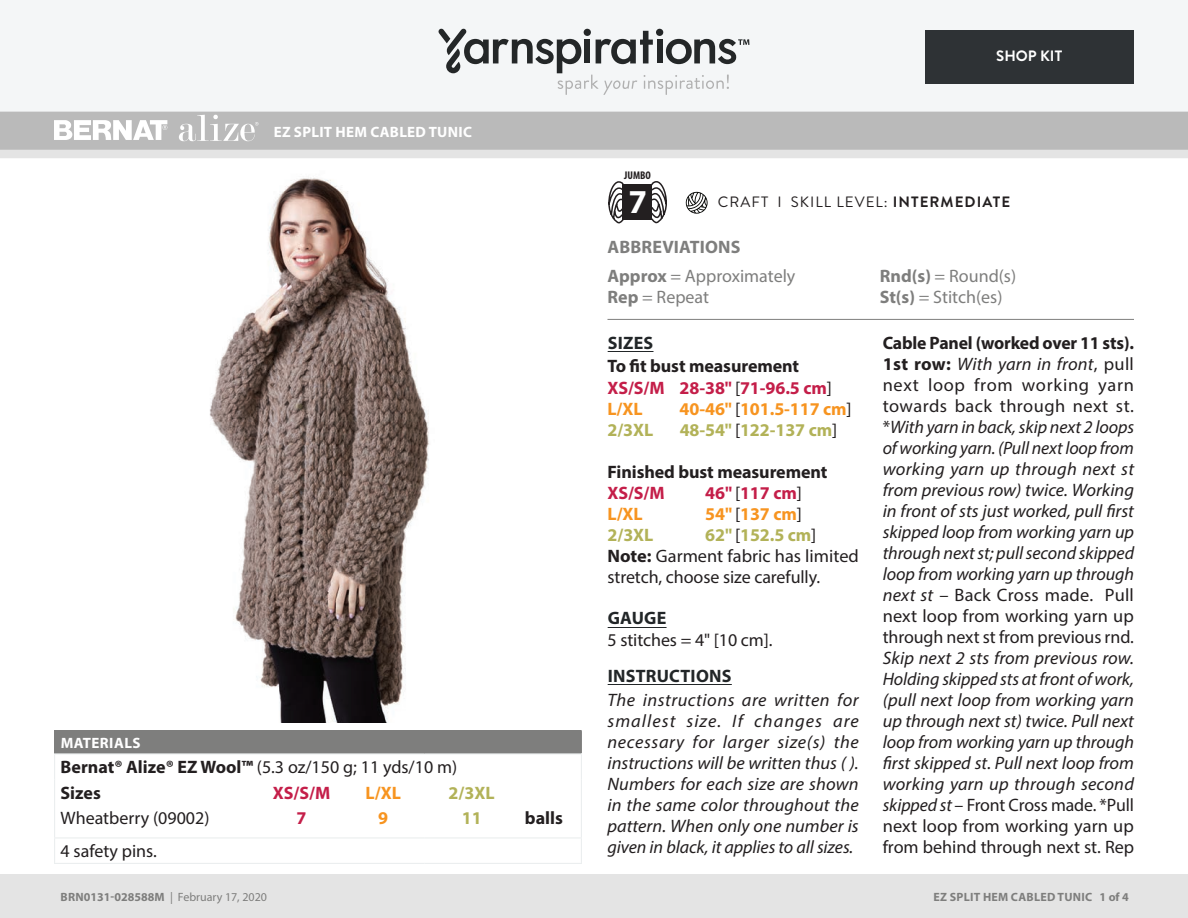
<style>
.page{position:relative;width:1188px;height:918px;background:#fff}
.page>*{position:absolute;margin:0;border:0;box-sizing:border-box;transform-origin:0 0}
.t1{font:700 33.6px "Myriad Pro";color:#fff}
.t2{font:italic 18px/21px "Myriad Pro";color:#231f20;text-align:justify}
.t3{font:18px/21px "Myriad Pro";letter-spacing:-.005em;color:#231f20}
.t4{font:700 18px/25.5px "Myriad Pro";letter-spacing:-.005em;color:#231f20}
.t5{font:700 18px/21px "Myriad Pro";letter-spacing:-.005em;color:#c41e49}
.t6{font:18px/21px "Myriad Pro";color:#7e7e7d}
.t7{font:700 18px "Myriad Pro";letter-spacing:-.005em;color:#f79420}
.t8{font:700 18px "Myriad Pro";letter-spacing:-.005em;color:#b2b258}
.t9{font:700 18px/28.5px "Myriad Pro";letter-spacing:.01em;color:#7e7e7d}
.t10{font:700 18px "Myriad Pro";letter-spacing:.015em;color:#222628}
.t11{font:700 15px "Myriad Pro";letter-spacing:.02em;color:#fff}
.t12{font:15px "Brandon Grotesque";letter-spacing:.07em;color:#231f20}
.t13{font:700 15px "Brandon Grotesque";color:#fff}
.t14{font:12px "Myriad Pro";color:#7e7e7d}
.t15{font:700 12px "Myriad Pro";letter-spacing:.02em;color:#7e7e7d}
.t16{font:700 condensed 11.25px "Myriad Pro";color:#231f20}
.s1{font-weight:400}
.s2{font-weight:700}
.s3{color:#231f20}
.s4{font-weight:400;color:#231f20}
.s5{color:#f79420}
.s6{font-weight:700;color:#b2b258}
.s7{font-weight:700;font-style:normal}
.s8{font-style:normal}
</style>
<div class="page">
<div style="left:0;top:150px;width:1188px;height:8px;background:#e4e4e4"></div>
<div style="left:0;top:112px;width:1188px;height:38px;background:#bababa"></div>
<div style="left:0;top:0;width:1188px;height:112px;background:#f4f6f7"></div>
<svg style="left:438px;top:29px;width:311px;height:66px"></svg>
<div style="left:0;top:875px;width:1188px;height:43px;background:#e4e4e4"></div>
<svg style="left:54px;top:120px;width:113px;height:20px"></svg>
<svg style="left:179px;top:115px;width:80px;height:26px"></svg>
<div style="left:925px;top:30px;width:209px;height:54px;background:#2e3235"></div>
<hr style="left:608px;top:351px;width:46px;height:1px;background:#222628">
<hr style="left:608px;top:627px;width:59px;height:1px;background:#222628">
<hr style="left:608px;top:684px;width:124px;height:1px;background:#222628">
<img style="left:210px;top:177px;width:219px;height:546px">
<svg style="left:685px;top:192px;width:23px;height:22px"></svg>
<svg style="left:608px;top:181px;width:16px;height:42px"></svg>
<svg style="left:651px;top:181px;width:16px;height:42px"></svg>
<div style="left:622px;top:184px;width:30px;height:36px;background:#231f20"></div>
<div style="left:55px;top:731px;width:526px;height:23px;background:#7e7e7d"></div>
<hr style="left:54px;top:730px;width:207px;height:1px;background:#7e7e7d">
<hr style="left:261px;top:730px;width:81px;height:1px;background:#7e7e7d">
<hr style="left:342px;top:730px;width:82px;height:1px;background:#7e7e7d">
<hr style="left:424px;top:730px;width:95px;height:1px;background:#7e7e7d">
<hr style="left:519px;top:730px;width:63px;height:1px;background:#7e7e7d">
<hr style="left:54px;top:753px;width:207px;height:1px;background:#ebeeef">
<hr style="left:261px;top:753px;width:81px;height:1px;background:#ebeeef">
<hr style="left:342px;top:753px;width:82px;height:1px;background:#ebeeef">
<hr style="left:424px;top:753px;width:95px;height:1px;background:#ebeeef">
<hr style="left:519px;top:753px;width:63px;height:1px;background:#ebeeef">
<svg style="left:54px;top:731px;width:1px;height:74px"></svg>
<svg style="left:581px;top:731px;width:1px;height:74px"></svg>
<hr style="left:54px;top:805px;width:1px;height:32px;background:#ebeeef">
<hr style="left:581px;top:805px;width:1px;height:32px;background:#ebeeef">
<hr style="left:54px;top:837px;width:207px;height:1px;background:#ebeeef">
<svg style="left:54px;top:838px;width:1px;height:25px"></svg>
<hr style="left:519px;top:837px;width:63px;height:1px;background:#ebeeef">
<svg style="left:581px;top:838px;width:1px;height:25px"></svg>
<hr style="left:54px;top:863px;width:207px;height:1px;background:#ebeeef">
<hr style="left:261px;top:863px;width:81px;height:1px;background:#ebeeef">
<hr style="left:342px;top:863px;width:82px;height:1px;background:#ebeeef">
<hr style="left:424px;top:863px;width:95px;height:1px;background:#ebeeef">
<hr style="left:519px;top:863px;width:63px;height:1px;background:#ebeeef">
<hr style="left:261px;top:837px;width:81px;height:1px;background:#ebeeef">
<hr style="left:342px;top:837px;width:82px;height:1px;background:#ebeeef">
<hr style="left:424px;top:837px;width:95px;height:1px;background:#ebeeef">
<hr style="left:608px;top:319px;width:526px;height:1px;background:#7e7e7d">
<p class="t11" style="left:274px;top:122px;width:200px">EZ SPLIT HEM CABLED TUNIC</p>
<p class="t11" style="left:61px;top:733px;width:81px">MATERIALS</p>
<p class="t4" style="left:61px;top:754px;width:398px">Bernat® Alize® EZ Wool™ <span class="s1">(5.3 oz/150 g; 11 yds/10 m)<br></span>Sizes</p>
<p class="t5" style="left:273px;top:782px;width:59px">XS/S/M</p>
<p class="t7" style="left:366px;top:781px;width:37px">L/XL</p>
<p class="t8" style="left:449px;top:781px;width:48px">2/3XL</p>
<p class="t3" style="left:61px;top:808px;width:150px">Wheatberry (09002)</p>
<p class="t5" style="left:297px;top:807px;width:11px">7</p>
<p class="t7" style="left:378px;top:807px;width:11px">9</p>
<p class="t8" style="left:462px;top:807px;width:21px">11</p>
<p class="t4" style="left:525px;top:805px;width:39px">balls</p>
<p class="t3" style="left:61px;top:841px;width:98px">4 safety pins.</p>
<p class="t13" style="left:996px;top:46px;width:67px">SHOP KIT</p>
<p class="t16" style="left:624px;top:168px;width:28px">JUMBO</p>
<h1 class="t1" style="left:629px;top:180px;width:20px">7</h1>
<p class="t9" style="left:608px;top:232px;width:189px">ABBREVIATIONS<br>Approx <span class="s1">= Approximately</span></p>
<p class="t6" style="left:608px;top:286px;width:103px"><span class="s2">Rep</span> = Repeat</p>
<p class="t12" style="left:718px;top:192px;width:294px">CRAFT I SKILL LEVEL: <span class="s2">INTERMEDIATE</span></p>
<p class="t6" style="left:880px;top:265px;width:138px"><span class="s2">Rnd(s)</span> = Round(s)<br><span class="s2">St(s)</span> = Stitch(es)</p>
<p class="t10" style="left:608px;top:331px;width:47px">SIZES</p>
<p class="t5" style="left:607px;top:355px;width:226px"><span class="s3">To t bust measurement<br></span>XS/S/M 28-38" <span class="s4">[</span>71-96.5 cm<span class="s4">]<br></span><span class="s5">L/XL</span></p>
<p class="t7" style="left:680px;top:397px;width:174px">40-46" <span class="s4">[</span>101.5-117 cm<span class="s4">]</span></p>
<p class="t8" style="left:608px;top:418px;width:47px">2/3XL</p>
<p class="t8" style="left:680px;top:418px;width:159px">48-54" <span class="s4">[</span>122-137 cm<span class="s4">]</span></p>
<p class="t4" style="left:608px;top:458px;width:221px">Finished bust measurement</p>
<p class="t5" style="left:608px;top:481px;width:59px">XS/S/M</p>
<p class="t5" style="left:705px;top:481px;width:98px">46" <span class="s4">[</span>117 cm<span class="s4">]</span></p>
<p class="t7" style="left:608px;top:502px;width:37px">L/XL</p>
<p class="t7" style="left:705px;top:502px;width:98px">54" <span class="s4">[</span>137 cm<span class="s4">]</span></p>
<p class="t8" style="left:608px;top:523px;width:47px">2/3XL</p>
<p class="t3" style="left:608px;top:524px;width:253px;text-indent:98px"><span class="s6">62"</span> [<span class="s6">152.5 cm</span>]<br><span class="s2">Note:</span> Garment fabric has limited stretch, choose size carefully.</p>
<p class="t10" style="left:608px;top:607px;width:60px">GAUGE</p>
<p class="t3" style="left:608px;top:629px;width:167px">5 stitches = 4" [10 cm].</p>
<p class="t10" style="left:608px;top:664px;width:125px">INSTRUCTIONS</p>
<p class="t2" style="left:608px;top:689px;width:253px">The instructions are written for smallest size. If changes are necessary for larger size(s) the instructions will be written thus ( ).<br>Numbers for each size are shown in the same color throughout the pattern. When only one number is given in black, it applies to all sizes.</p>
<p class="t2" style="left:883px;top:332px;width:253px"><span class="s7">Cable Panel (worked over 11 sts).<br>1st row:</span> With yarn in front<span class="s8">, pull next loop from working yarn towards back through next st. *</span>With yarn in back, skip next 2 loops of working yarn. (Pull next loop from working yarn up through next st from previous row) twice. Working in front of sts just worked, pull rst skipped loop from working yarn up through next st; pull second skipped loop from working yarn up through next st <span class="s8">– Back Cross made. Pull next loop from working yarn up through next st from previous rnd.</span></p>
<p class="t2" style="left:883px;top:647px;width:253px;text-align:center">Skip next 2 sts from previous row.<br>Holding skipped sts at front of work, (pull next loop from working yarn up through next st) twice. Pull next loop from working yarn up through rst skipped st. Pull next loop from working yarn up through second skipped st <span class="s8">– Front Cross made. *Pull next loop from working yarn up from behind through next st. Rep</span></p>
<p class="t14" style="left:61px;top:889px;width:208px"><span class="s2">BRN0131-028588M</span> | February 17, 2020</p>
<p class="t15" style="left:934px;top:889px;width:197px">EZ SPLIT HEM CABLED TUNIC 1 of 4</p>
</div>
